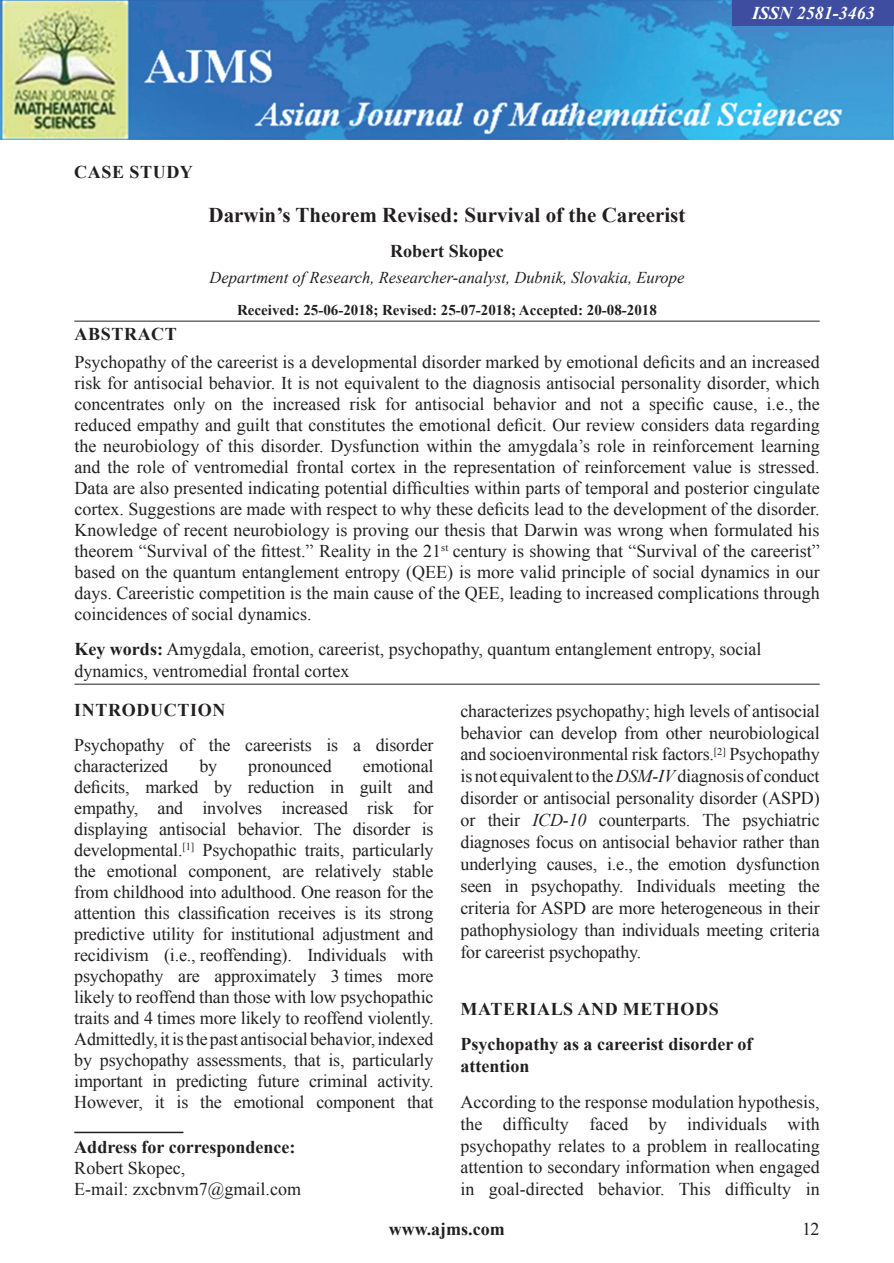
<style>
.page{position:relative;width:894px;height:1263px;background:#fff}
.page>*{position:absolute;margin:0;border:0;box-sizing:border-box;transform-origin:0 0}
.AT{font:700 21px "Times New Roman";color:#231f20}
.TX{font:18px/21px "Times New Roman";letter-spacing:-.01em;color:#231f20;text-align:justify}
.ABS{font:18px/21px "Times New Roman";color:#231f20;text-align:justify}
.KWD{font:18px/21.6px "Times New Roman";color:#231f20}
.ADD{font:18px/21px "Times New Roman";color:#231f20}
.H2_Above_H1{font:700 18px/21.9px "Times New Roman";color:#231f20}
.H2_Above_H1-2{font:700 18px "Times New Roman";letter-spacing:.035em;color:#231f20}
.ISSN_NUM{font:italic 700 18px "Times New Roman";color:#fff}
.JFOOTER{font:700 18px "Times New Roman";color:#231f20}
.AU{font:700 18px "Times New Roman";color:#231f20}
.AH{font:700 18px "Times New Roman";letter-spacing:.035em;color:#231f20}
.ABSH{font:700 18px "Times New Roman";letter-spacing:.035em;color:#231f20}
.JFOOTER-2{font:18px "Times New Roman";color:#231f20}
.AFF{font:italic 16.5px "Times New Roman";color:#231f20}
.HIS{font:700 15px "Times New Roman";color:#231f20}
.s1{font-weight:700}
.s2{font-style:italic}
</style>
<div class="page">
<img style="left:0;top:0;width:893px;height:139px">
<div style="left:731px;top:0;width:162px;height:26px;background:#3e4da0"></div>
<hr style="left:74px;top:321px;width:745px;height:1px;background:#231f20">
<hr style="left:74px;top:684px;width:745px;height:1px;background:#231f20">
<hr style="left:74px;top:1131px;width:109px;height:2px;background:#231f20">
<p class="AH" style="left:74px;top:159px;width:120px">CASE STUDY</p>
<p class="AT" style="left:208px;top:200px;width:478px">Darwin’s Theorem Revised: Survival of the Careerist</p>
<p class="AU" style="left:390px;top:238px;width:115px">Robert Skopec</p>
<p class="AFF" style="left:209px;top:266px;width:476px">Department of Research, Researcher-analyst, Dubnik, Slovakia, Europe</p>
<p class="HIS" style="left:237px;top:299px;width:421px">Received: 25-06-2018; Revised: 25-07-2018; Accepted: 20-08-2018</p>
<p class="ISSN_NUM" style="left:752px;top:0;width:124px">ISSN 2581-3463</p>
<p class="ABSH" style="left:74px;top:321px;width:104px">ABSTRACT</p>
<p class="ABS" style="left:74px;top:351px;width:746px">Psychopathy of the careerist is a developmental disorder marked by emotional deficits and an increased risk for antisocial behavior. It is not equivalent to the diagnosis antisocial personality disorder, which concentrates only on the increased risk for antisocial behavior and not a specific cause, i.e., the reduced empathy and guilt that constitutes the emotional deficit. Our review considers data regarding the neurobiology of this disorder. Dysfunction within the amygdala’s role in reinforcement learning and the role of ventromedial frontal cortex in the representation of reinforcement value is stressed.<br>Data are also presented indicating potential difficulties within parts of temporal and posterior cingulate cortex. Suggestions are made with respect to why these deficits lead to the development of the disorder.<br>Knowledge of recent neurobiology is proving our thesis that Darwin was wrong when formulated his theorem “Survival of the fittest.” Reality in the 21<sup>st</sup> century is showing that “Survival of the careerist” based on the quantum entanglement entropy (QEE) is more valid principle of social dynamics in our days. Careeristic competition is the main cause of the QEE, leading to increased complications through coincidences of social dynamics.</p>
<p class="KWD" style="left:74px;top:638px;width:688px"><span class="s1">Key words:</span> Amygdala, emotion, careerist, psychopathy, quantum entanglement entropy, social dynamics, ventromedial frontal cortex</p>
<h1 class="H2_Above_H1-2" style="left:74px;top:697px;width:152px">INTRODUCTION</h1>
<p class="TX" style="left:74px;top:733px;width:360px">Psychopathy of the careerists is a disorder characterized</p>
<p class="TX" style="left:460px;top:699px;width:360px;line-height:21.9px">characterizes psychopathy; high levels of antisocial behavior can develop from other neurobiological and socioenvironmental risk factors.<sup>[2]</sup> Psychopathy is not equivalent to the <span class="s2">DSM-IV</span> diagnosis of conduct disorder or antisocial personality disorder (ASPD) or their <span class="s2">ICD-10</span> counterparts. The psychiatric diagnoses focus on antisocial behavior rather than underlying causes, i.e., the emotion dysfunction seen in psychopathy. Individuals meeting the criteria for ASPD are more heterogeneous in their pathophysiology than individuals meeting criteria for careerist psychopathy.</p>
<p class="TX" style="left:74px;top:754px;width:360px;text-indent:288px">emotional deficits, marked by reduction in guilt and empathy, and involves increased risk for displaying antisocial behavior. The disorder is developmental.<sup>[1]</sup> Psychopathic traits, particularly the emotional component, are relatively stable from childhood into adulthood. One reason for the attention this classification receives is its strong predictive utility for institutional adjustment and recidivism (i.e., reoffending). Individuals with psychopathy are approximately 3 times more likely to reoffend than those with low psychopathic traits and 4 times more likely to reoffend violently.<br>Admittedly, it is the past antisocial behavior, indexed by psychopathy assessments, that is, particularly important in predicting future criminal activity.<br>However, it is the emotional component that</p>
<p class="ADD" style="left:74px;top:1136px;width:228px"><span class="s1">Address for correspondence:<br></span>Robert Skopec,<br>E-mail: zxcbnvm7@gmail.com</p>
<p class="TX" style="left:199px;top:754px;width:19px">by</p>
<p class="TX" style="left:248px;top:754px;width:85px">pronounced</p>
<h1 class="H2_Above_H1-2" style="left:460px;top:995px;width:260px">MATERIALS AND METHODS</h1>
<p class="H2_Above_H1" style="left:460px;top:1032px;width:293px">Psychopathy as a careerist disorder of attention</p>
<p class="TX" style="left:460px;top:1090px;width:360px;line-height:21.9px">According to the response modulation hypothesis, the difficulty faced by individuals with psychopathy relates to a problem in reallocating attention to secondary information when engaged in goal-directed behavior. This difficulty in</p>
<p class="JFOOTER" style="left:388px;top:1215px;width:117px">www.ajms.com</p>
<p class="JFOOTER-2" style="left:801px;top:1216px;width:19px">12</p>
</div>
